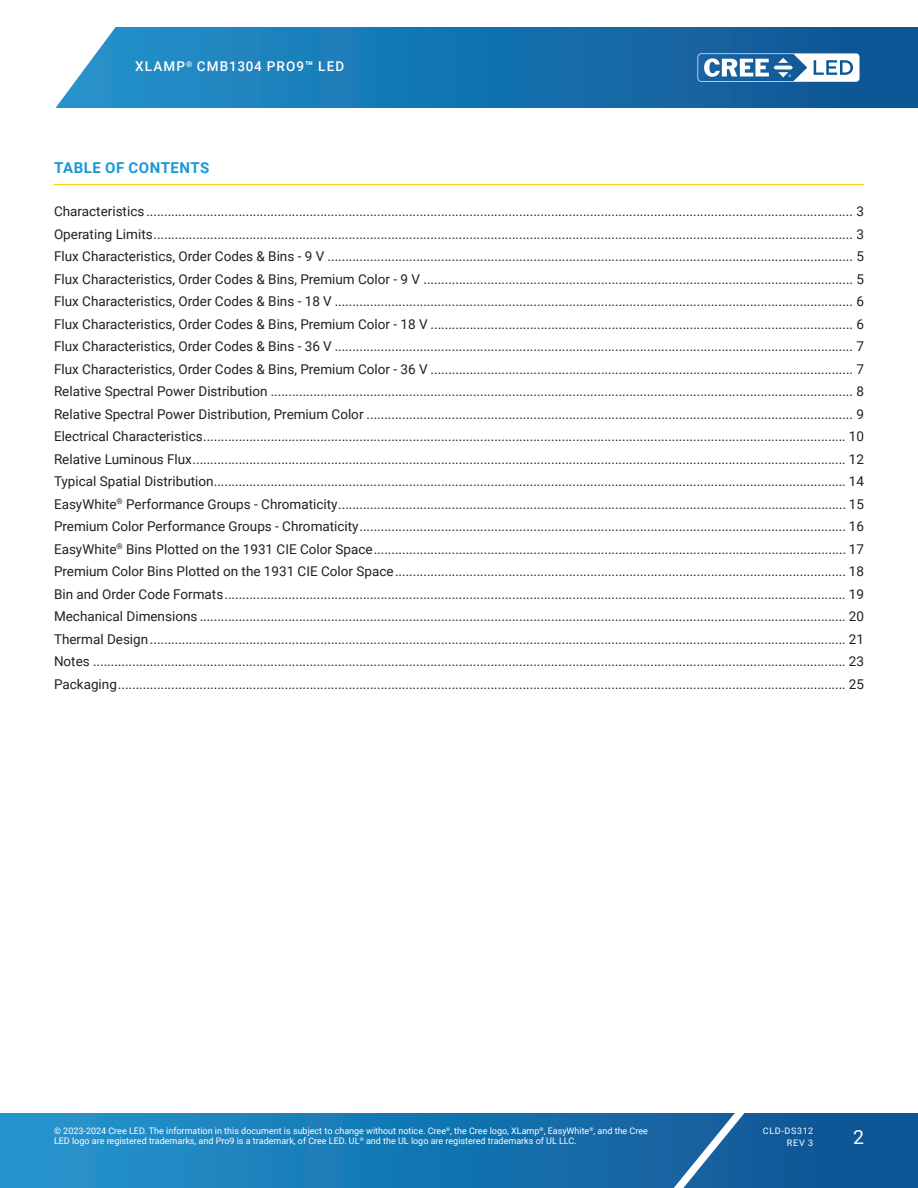
<style>
.page{position:relative;width:918px;height:1188px;background:#fff}
.page>*{position:absolute;margin:0;border:0;box-sizing:border-box;transform-origin:0 0}
.t1{font:19.5px "Roboto";color:#fff}
.Section_heading_with_rule{font:700 15px "Roboto";letter-spacing:.035em;color:#1a98d6}
.t2{font:13.5px "Roboto";color:#231f20}
.t3{font:500 13.5px "Roboto";letter-spacing:.085em;color:#fff}
.t4{font:9px/10.8px "Roboto";color:#fff}
.t5{font:9px/12px "Roboto";letter-spacing:.085em;color:#fff;text-align:right}
.s1{font-weight:700}
</style>
<div class="page">
<svg style="left:0;top:1113px;width:918px;height:75px;background:#1876b2"></svg>
<svg style="left:644px;top:1113px;width:117px;height:75px;background:#296da6"></svg>
<svg style="left:55px;top:27px;width:863px;height:81px;background:#2078b2"></svg>
<svg style="left:698px;top:53px;width:162px;height:29px"></svg>
<hr style="left:54px;top:184px;width:810px;height:1px;background:#fece08">
<p class="t3" style="left:135px;top:57px;width:211px">XLAMP<sup>®</sup> CMB1304 PRO9<span class="s1">™</span> LED</p>
<p class="Section_heading_with_rule" style="left:54px;top:157px;width:157px">TABLE OF CONTENTS</p>
<p class="t2" style="left:54px;top:202px;width:812px">Characteristics ....................................................................................................................................................................................................... 3</p>
<p class="t2" style="left:54px;top:224px;width:812px">Operating Limits..................................................................................................................................................................................................... 3</p>
<p class="t2" style="left:54px;top:247px;width:812px">Flux Characteristics, Order Codes &amp; Bins - 9 V .................................................................................................................................................... 5</p>
<p class="t2" style="left:54px;top:269px;width:812px">Flux Characteristics, Order Codes &amp; Bins, Premium Color - 9 V ......................................................................................................................... 5</p>
<p class="t2" style="left:54px;top:292px;width:812px">Flux Characteristics, Order Codes &amp; Bins - 18 V .................................................................................................................................................. 6</p>
<p class="t2" style="left:54px;top:314px;width:812px">Flux Characteristics, Order Codes &amp; Bins, Premium Color - 18 V ....................................................................................................................... 6</p>
<p class="t2" style="left:54px;top:337px;width:812px">Flux Characteristics, Order Codes &amp; Bins - 36 V .................................................................................................................................................. 7</p>
<p class="t2" style="left:54px;top:359px;width:812px">Flux Characteristics, Order Codes &amp; Bins, Premium Color - 36 V ....................................................................................................................... 7</p>
<p class="t2" style="left:54px;top:382px;width:812px">Relative Spectral Power Distribution .................................................................................................................................................................... 8</p>
<p class="t2" style="left:54px;top:404px;width:812px">Relative Spectral Power Distribution, Premium Color ......................................................................................................................................... 9</p>
<p class="t2" style="left:54px;top:427px;width:812px">Electrical Characteristics..................................................................................................................................................................................... 10</p>
<p class="t2" style="left:54px;top:449px;width:812px">Relative Luminous Flux........................................................................................................................................................................................ 12</p>
<p class="t2" style="left:54px;top:472px;width:812px">Typical Spatial Distribution.................................................................................................................................................................................. 14</p>
<p class="t2" style="left:54px;top:494px;width:812px">EasyWhite<sup>®</sup> Performance Groups - Chromaticity............................................................................................................................................... 15</p>
<p class="t2" style="left:54px;top:517px;width:812px">Premium Color Performance Groups - Chromaticity......................................................................................................................................... 16</p>
<p class="t2" style="left:54px;top:539px;width:812px">EasyWhite<sup>®</sup> Bins Plotted on the 1931 CIE Color Space..................................................................................................................................... 17</p>
<p class="t2" style="left:54px;top:562px;width:812px">Premium Color Bins Plotted on the 1931 CIE Color Space............................................................................................................................... 18</p>
<p class="t2" style="left:54px;top:584px;width:812px">Bin and Order Code Formats............................................................................................................................................................................... 19</p>
<p class="t2" style="left:54px;top:607px;width:812px">Mechanical Dimensions ...................................................................................................................................................................................... 20</p>
<p class="t2" style="left:54px;top:629px;width:812px">Thermal Design.................................................................................................................................................................................................... 21</p>
<p class="t2" style="left:54px;top:652px;width:812px">Notes .................................................................................................................................................................................................................... 23</p>
<p class="t2" style="left:54px;top:674px;width:812px">Packaging............................................................................................................................................................................................................. 25</p>
<p class="t4" style="left:54px;top:1125px;width:596px">© 2023-2024 Cree LED. The information in this document is subject to change without notice. Cree<sup>®</sup>, the Cree logo, XLamp<sup>®</sup>, EasyWhite<sup>®</sup>, and the Cree<br>LED logo are registered trademarks, and Pro9 is a trademark, of Cree LED. UL<sup>®</sup> and the UL logo are registered trademarks of UL LLC.</p>
<p class="t5" style="left:763px;top:1124px;width:52px">CLD-DS312<br>REV 3</p>
<h1 class="t1" style="left:853px;top:1123px;width:12px">2</h1>
</div>
